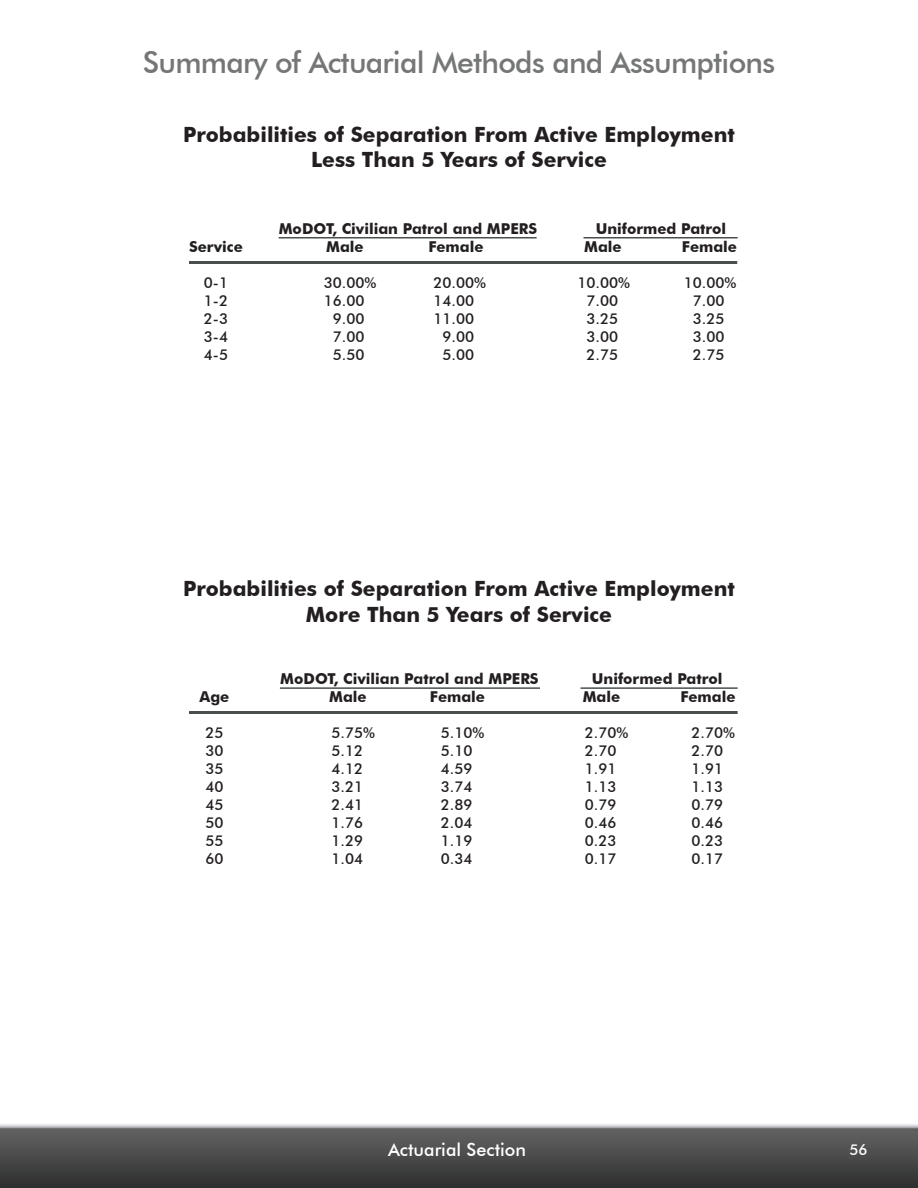
<style>
.page{position:relative;width:918px;height:1188px;background:#fff}
.page>*{position:absolute;margin:0;border:0;box-sizing:border-box;transform-origin:0 0}
.t1{font:500 30px "Futura BT";letter-spacing:-.025em;color:#757676}
.t2{font:700 21px/25.2px "Futura BT";color:#231f20;text-align:center}
.t3{font:500 18px "Futura BT";color:#fff}
.t4{font:500 15px "Futura BT";color:#231f20}
.t5{font:700 15px "Futura BT";color:#231f20}
.t6{font:500 15px "Futura BT";color:#fff}
</style>
<div class="page">
<img style="left:0;top:1124px;width:918px;height:64px">
<hr style="left:189px;top:261px;width:548px;height:3px;background:#4b4e4f">
<hr style="left:279px;top:237px;width:258px;height:1px;background:#4b4e4f">
<hr style="left:584px;top:237px;width:154px;height:1px;background:#4b4e4f">
<hr style="left:189px;top:711px;width:549px;height:3px;background:#4b4e4f">
<hr style="left:280px;top:687px;width:260px;height:2px;background:#4b4e4f">
<hr style="left:580px;top:687px;width:158px;height:2px;background:#4b4e4f">
<h1 class="t1" style="left:143px;top:44px;width:634px">Summary of Actuarial Methods and Assumptions</h1>
<h2 class="t2" style="left:183px;top:122px;width:553px">Probabilities of Separation From Active Employment<br>Less Than 5 Years of Service</h2>
<p class="t5" style="left:279px;top:220px;width:260px">MoDOT, Civilian Patrol and MPERS</p>
<p class="t5" style="left:596px;top:220px;width:132px">Uniformed Patrol</p>
<p class="t5" style="left:189px;top:238px;width:55px">Service</p>
<p class="t5" style="left:326px;top:238px;width:39px">Male</p>
<p class="t5" style="left:428px;top:238px;width:57px">Female</p>
<p class="t5" style="left:584px;top:238px;width:39px">Male</p>
<p class="t5" style="left:682px;top:238px;width:57px">Female</p>
<p class="t4" style="left:204px;top:274px;width:26px">0-1</p>
<p class="t4" style="left:324px;top:274px;width:54px">30.00%</p>
<p class="t4" style="left:433px;top:274px;width:54px">20.00%</p>
<p class="t4" style="left:577px;top:274px;width:54px">10.00%</p>
<p class="t4" style="left:684px;top:274px;width:54px">10.00%</p>
<p class="t4" style="left:204px;top:292px;width:26px">1-2</p>
<p class="t4" style="left:324px;top:292px;width:42px">16.00</p>
<p class="t4" style="left:433px;top:292px;width:42px">14.00</p>
<p class="t4" style="left:586px;top:292px;width:33px">7.00</p>
<p class="t4" style="left:693px;top:292px;width:33px">7.00</p>
<p class="t4" style="left:204px;top:310px;width:26px">2-3</p>
<p class="t4" style="left:333px;top:310px;width:33px">9.00</p>
<p class="t4" style="left:433px;top:310px;width:42px">11.00</p>
<p class="t4" style="left:586px;top:310px;width:33px">3.25</p>
<p class="t4" style="left:693px;top:310px;width:33px">3.25</p>
<p class="t4" style="left:204px;top:328px;width:26px">3-4</p>
<p class="t4" style="left:333px;top:328px;width:33px">7.00</p>
<p class="t4" style="left:442px;top:328px;width:33px">9.00</p>
<p class="t4" style="left:586px;top:328px;width:33px">3.00</p>
<p class="t4" style="left:693px;top:328px;width:33px">3.00</p>
<p class="t4" style="left:204px;top:346px;width:26px">4-5</p>
<p class="t4" style="left:333px;top:346px;width:33px">5.50</p>
<p class="t4" style="left:442px;top:346px;width:33px">5.00</p>
<p class="t4" style="left:586px;top:346px;width:33px">2.75</p>
<p class="t4" style="left:693px;top:346px;width:33px">2.75</p>
<h2 class="t2" style="left:183px;top:576px;width:553px">Probabilities of Separation From Active Employment<br>More Than 5 Years of Service</h2>
<p class="t5" style="left:280px;top:670px;width:260px">MoDOT, Civilian Patrol and MPERS</p>
<p class="t5" style="left:592px;top:670px;width:132px">Uniformed Patrol</p>
<p class="t5" style="left:200px;top:688px;width:31px">Age</p>
<p class="t5" style="left:329px;top:688px;width:39px">Male</p>
<p class="t5" style="left:430px;top:688px;width:57px">Female</p>
<p class="t5" style="left:583px;top:688px;width:39px">Male</p>
<p class="t5" style="left:680px;top:688px;width:57px">Female</p>
<p class="t4" style="left:205px;top:724px;width:20px">25</p>
<p class="t4" style="left:331px;top:724px;width:45px">5.75%</p>
<p class="t4" style="left:441px;top:724px;width:45px">5.10%</p>
<p class="t4" style="left:585px;top:724px;width:45px">2.70%</p>
<p class="t4" style="left:691px;top:724px;width:45px">2.70%</p>
<p class="t4" style="left:205px;top:742px;width:20px">30</p>
<p class="t4" style="left:331px;top:742px;width:33px">5.12</p>
<p class="t4" style="left:441px;top:742px;width:33px">5.10</p>
<p class="t4" style="left:585px;top:742px;width:33px">2.70</p>
<p class="t4" style="left:691px;top:742px;width:33px">2.70</p>
<p class="t4" style="left:205px;top:760px;width:20px">35</p>
<p class="t4" style="left:331px;top:760px;width:33px">4.12</p>
<p class="t4" style="left:441px;top:760px;width:33px">4.59</p>
<p class="t4" style="left:585px;top:760px;width:33px">1.91</p>
<p class="t4" style="left:691px;top:760px;width:33px">1.91</p>
<p class="t4" style="left:205px;top:778px;width:20px">40</p>
<p class="t4" style="left:331px;top:778px;width:33px">3.21</p>
<p class="t4" style="left:441px;top:778px;width:33px">3.74</p>
<p class="t4" style="left:585px;top:778px;width:33px">1.13</p>
<p class="t4" style="left:691px;top:778px;width:33px">1.13</p>
<p class="t4" style="left:205px;top:796px;width:20px">45</p>
<p class="t4" style="left:331px;top:796px;width:33px">2.41</p>
<p class="t4" style="left:441px;top:796px;width:33px">2.89</p>
<p class="t4" style="left:585px;top:796px;width:33px">0.79</p>
<p class="t4" style="left:691px;top:796px;width:33px">0.79</p>
<p class="t4" style="left:205px;top:814px;width:20px">50</p>
<p class="t4" style="left:331px;top:814px;width:33px">1.76</p>
<p class="t4" style="left:441px;top:814px;width:33px">2.04</p>
<p class="t4" style="left:585px;top:814px;width:33px">0.46</p>
<p class="t4" style="left:691px;top:814px;width:33px">0.46</p>
<p class="t4" style="left:205px;top:832px;width:20px">55</p>
<p class="t4" style="left:331px;top:832px;width:33px">1.29</p>
<p class="t4" style="left:441px;top:832px;width:33px">1.19</p>
<p class="t4" style="left:585px;top:832px;width:33px">0.23</p>
<p class="t4" style="left:691px;top:832px;width:33px">0.23</p>
<p class="t4" style="left:205px;top:850px;width:20px">60</p>
<p class="t4" style="left:331px;top:850px;width:33px">1.04</p>
<p class="t4" style="left:441px;top:850px;width:33px">0.34</p>
<p class="t4" style="left:585px;top:850px;width:33px">0.17</p>
<p class="t4" style="left:691px;top:850px;width:33px">0.17</p>
<p class="t3" style="left:388px;top:1139px;width:139px">Actuarial Section</p>
<p class="t6" style="left:849px;top:1141px;width:20px">56</p>
</div>
